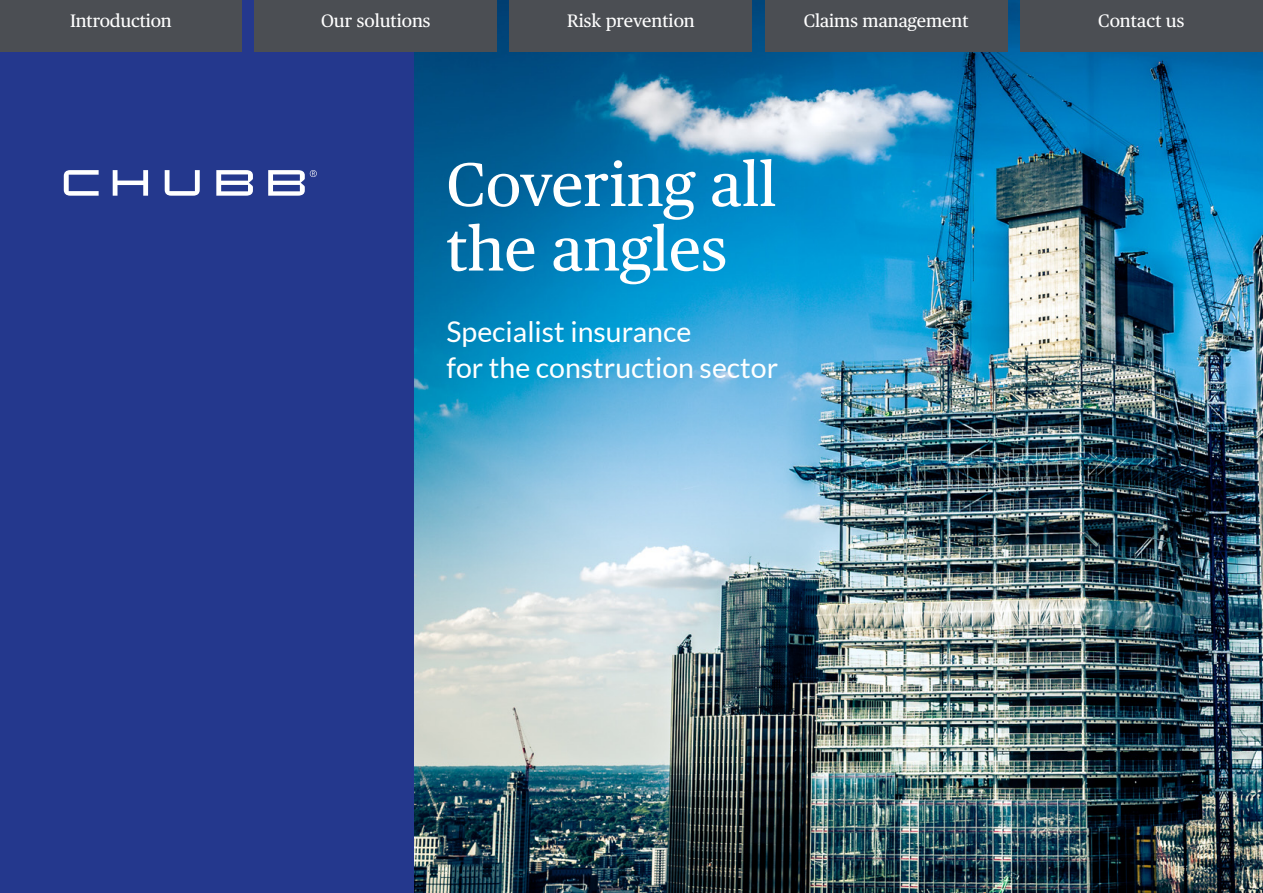
<style>
.page{position:relative;width:1263px;height:893px;background:#fff}
.page>*{position:absolute;margin:0;border:0;box-sizing:border-box;transform-origin:0 0}
.t1{font:61.5px/64.5px "Chubb Publico Text";color:#fff}
.t2{font:28.5px/36px "Lato";color:#fff}
.t3{font:18px "Chubb Publico Text";color:#fff}
</style>
<div class="page">
<img style="left:413px;top:0;width:850px;height:893px">
<div style="left:0;top:0;width:413px;height:893px;background:#24388d"></div>
<div style="left:0;top:0;width:242px;height:51px;background:#4b4e53"></div>
<div style="left:255px;top:0;width:242px;height:51px;background:#4b4e53"></div>
<div style="left:510px;top:0;width:242px;height:51px;background:#4b4e53"></div>
<div style="left:765px;top:0;width:242px;height:51px;background:#4b4e53"></div>
<div style="left:1020px;top:0;width:242px;height:51px;background:#4b4e53"></div>
<svg style="left:268px;top:170px;width:49px;height:26px"></svg>
<svg style="left:216px;top:170px;width:37px;height:26px"></svg>
<svg style="left:165px;top:170px;width:35px;height:26px"></svg>
<svg style="left:64px;top:170px;width:84px;height:26px"></svg>
<p class="t3" style="left:70px;top:7px;width:103px">Introduction</p>
<p class="t3" style="left:321px;top:7px;width:111px">Our solutions</p>
<p class="t3" style="left:567px;top:7px;width:129px">Risk prevention</p>
<p class="t3" style="left:804px;top:7px;width:166px">Claims management</p>
<p class="t3" style="left:1098px;top:7px;width:88px">Contact us</p>
<p class="t1" style="left:446px;top:149px;width:331px">Covering all the angles</p>
<p class="t2" style="left:446px;top:313px;width:333px">Specialist insurance<br>for the construction sector</p>
</div>
